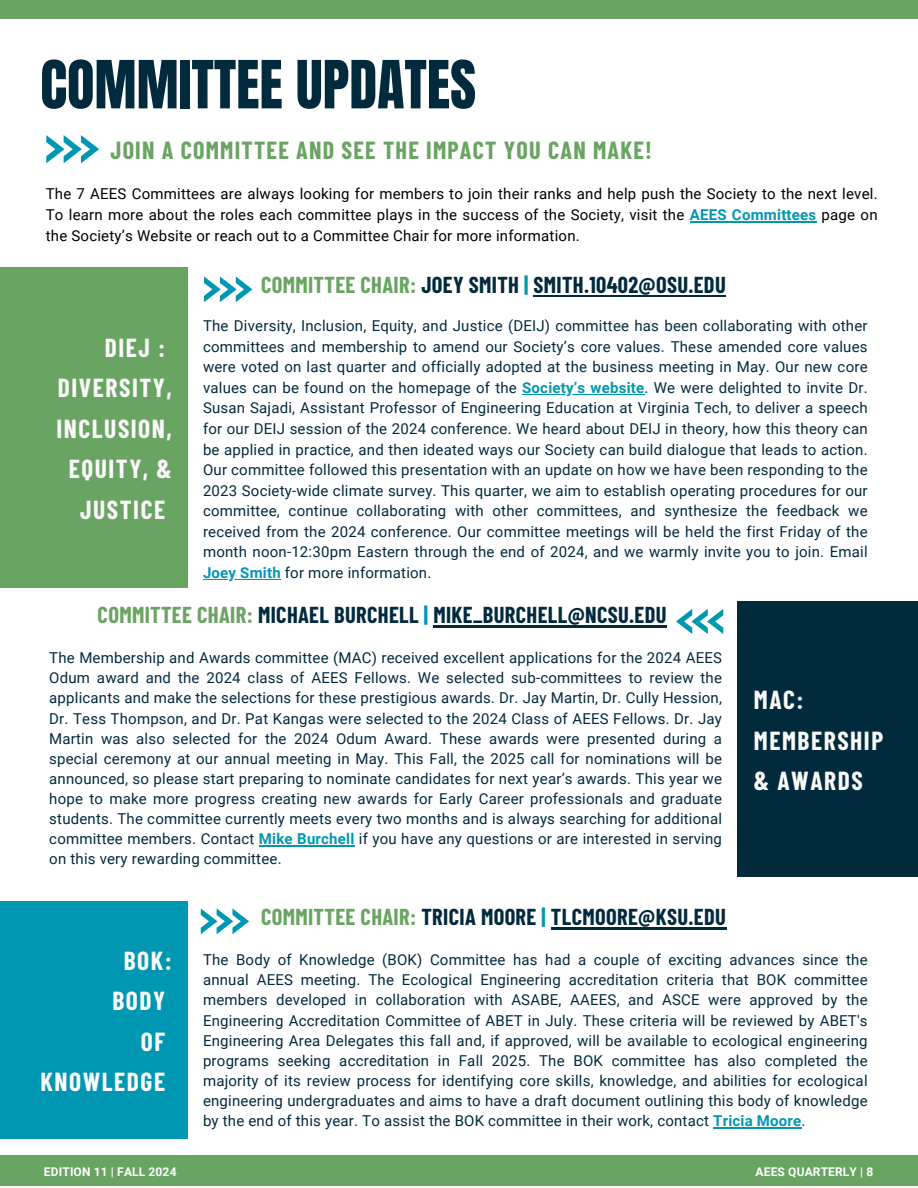
<style>
.page{position:relative;width:918px;height:1188px;background:#fff}
.page>*{position:absolute;margin:0;border:0;box-sizing:border-box;transform-origin:0 0}
.t1{font:56.4px "Anton";color:#022a3d}
.t2{font:700 25.5px/40.5px "Barlow Condensed";letter-spacing:.06em;color:#fafafa;text-align:right}
.t3{font:700 24.15px "Barlow Condensed";letter-spacing:.05em;color:#69a462}
.t4{font:700 22.5px "Barlow Condensed";letter-spacing:.015em;color:#022a3d}
.t5{font:15px/20.1px "Roboto";letter-spacing:.015em;color:#022a3d;text-align:justify}
.t6{font:15px/21.3px "Roboto";letter-spacing:.015em;color:#000;text-align:justify}
.t7{font:700 12px "Roboto";letter-spacing:.01em;color:#fff}
.s1{font-weight:700;color:#0097b2}
.s2{color:#69a462}
.s3{color:#0097b2}
</style>
<div class="page">
<hr style="left:534px;top:295px;width:192px;height:2px;background:#022a3d">
<hr style="left:522px;top:394px;width:122px;height:1px;background:#0097b2">
<hr style="left:203px;top:579px;width:78px;height:1px;background:#0097b2">
<svg style="left:204px;top:276px;width:48px;height:26px"></svg>
<div style="left:0;top:1156px;width:918px;height:30px;background:#69a462"></div>
<div style="left:0;top:0;width:918px;height:19px;background:#69a462"></div>
<hr style="left:433px;top:625px;width:234px;height:2px;background:#022a3d">
<hr style="left:259px;top:845px;width:96px;height:1px;background:#0097b2">
<div style="left:0;top:267px;width:187px;height:321px;background:#69a462"></div>
<div style="left:738px;top:602px;width:180px;height:275px;background:#022a3d"></div>
<svg style="left:676px;top:609px;width:47px;height:25px"></svg>
<svg style="left:46px;top:135px;width:53px;height:28px"></svg>
<hr style="left:690px;top:221px;width:127px;height:1px;background:#0097b2">
<div style="left:0;top:902px;width:187px;height:237px;background:#0097b2"></div>
<hr style="left:551px;top:927px;width:175px;height:2px;background:#022a3d">
<hr style="left:713px;top:1127px;width:89px;height:1px;background:#0097b2">
<svg style="left:201px;top:908px;width:48px;height:26px"></svg>
<p class="t1" style="left:40px;top:44px;width:437px">COMMITTEE UPDATES</p>
<p class="t3" style="left:111px;top:135px;width:543px">JOIN A COMMITTEE AND SEE THE IMPACT YOU CAN MAKE!</p>
<p class="t6" style="left:46px;top:183px;width:833px">The 7 AEES Committees are always looking for members to join their ranks and help push the Society to the next level.<br>To learn more about the roles each committee plays in the success of the Society, visit the <span class="s1">AEES Committees</span> page on the Society’s Website or reach out to a Committee Chair for more information.</p>
<h2 class="t2" style="left:57px;top:326px;width:117px">DIEJ :<br>DIVERSITY,<br>INCLUSION,<br>EQUITY, &amp;<br>JUSTICE</h2>
<h1 class="t4" style="left:261px;top:271px;width:466px"><span class="s2">COMMITTEE CHAIR:</span> JOEY SMITH <span class="s3">|</span> SMITH.10402@OSU.EDU</h1>
<p class="t5" style="left:203px;top:316px;width:666px;line-height:20.5px">The Diversity, Inclusion, Equity, and Justice (DEIJ) committee has been collaborating with other committees and membership to amend our Society’s core values. These amended core values were voted on last quarter and officially adopted at the business meeting in May. Our new core values can be found on the homepage of the <span class="s1">Society’s website</span>. We were delighted to invite Dr.</p>
<h2 class="t5" style="left:203px;top:398px;width:666px;line-height:20.5px">Susan Sajadi, Assistant Professor of Engineering Education at Virginia Tech, to deliver a speech for our DEIJ session of the 2024 conference. We heard about DEIJ in theory, how this theory can be applied in practice, and then ideated ways our Society can build dialogue that leads to action.<br>Our committee followed this presentation with an update on how we have been responding to the 2023 Society-wide climate survey. This quarter, we aim to establish operating procedures for our committee, continue collaborating with other committees, and synthesize the feedback we received from the 2024 conference. Our committee meetings will be held the first Friday of the month noon-12:30pm Eastern through the end of 2024, and we warmly invite you to join. Email</h2>
<h3 class="t5" style="left:203px;top:563px;width:230px"><span class="s1">Joey Smith</span> for more information.</h3>
<p class="t4" style="left:98px;top:601px;width:570px"><span class="s2">COMMITTEE CHAIR:</span> MICHAEL BURCHELL <span class="s3">|</span> MIKE_BURCHELL@NCSU.EDU</p>
<p class="t5" style="left:49px;top:648px;width:674px">The Membership and Awards committee (MAC) received excellent applications for the 2024 AEES Odum award and the 2024 class of AEES Fellows. We selected sub-committees to review the applicants and make the selections for these prestigious awards. Dr. Jay Martin, Dr. Cully Hession, Dr. Tess Thompson, and Dr. Pat Kangas were selected to the 2024 Class of AEES Fellows. Dr. Jay Martin was also selected for the 2024 Odum Award. These awards were presented during a special ceremony at our annual meeting in May. This Fall, the 2025 call for nominations will be announced, so please start preparing to nominate candidates for next year’s awards. This year we hope to make more progress creating new awards for Early Career professionals and graduate students. The committee currently meets every two months and is always searching for additional committee members. Contact <span class="s1">Mike Burchell</span> if you have any questions or are interested in serving on this very rewarding committee.</p>
<p class="t2" style="left:754px;top:679px;width:131px;text-align:left">MAC:<br>MEMBERSHIP &amp; AWARDS</p>
<h2 class="t2" style="left:41px;top:939px;width:133px">BOK:<br>BODY<br>OF<br>KNOWLEDGE</h2>
<h2 class="t4" style="left:261px;top:903px;width:466px"><span class="s2">COMMITTEE CHAIR:</span> TRICIA MOORE <span class="s3">|</span> TLCMOORE@KSU.EDU</h2>
<p class="t5" style="left:203px;top:950px;width:666px">The Body of Knowledge (BOK) Committee has had a couple of exciting advances since the annual AEES meeting. The Ecological Engineering accreditation criteria that BOK committee members developed in collaboration with ASABE, AAEES, and ASCE were approved by the Engineering Accreditation Committee of ABET in July. These criteria will be reviewed by ABET's Engineering Area Delegates this fall and, if approved, will be available to ecological engineering programs seeking accreditation in Fall 2025. The BOK committee has also completed the majority of its review process for identifying core skills, knowledge, and abilities for ecological engineering undergraduates and aims to have a draft document outlining this body of knowledge by the end of this year. To assist the BOK committee in their work, contact <span class="s1">Tricia Moore</span>.</p>
<p class="t7" style="left:44px;top:1165px;width:134px">EDITION 11 | FALL 2024</p>
<p class="t7" style="left:756px;top:1165px;width:119px">AEES QUARTERLY | 8</p>
</div>
